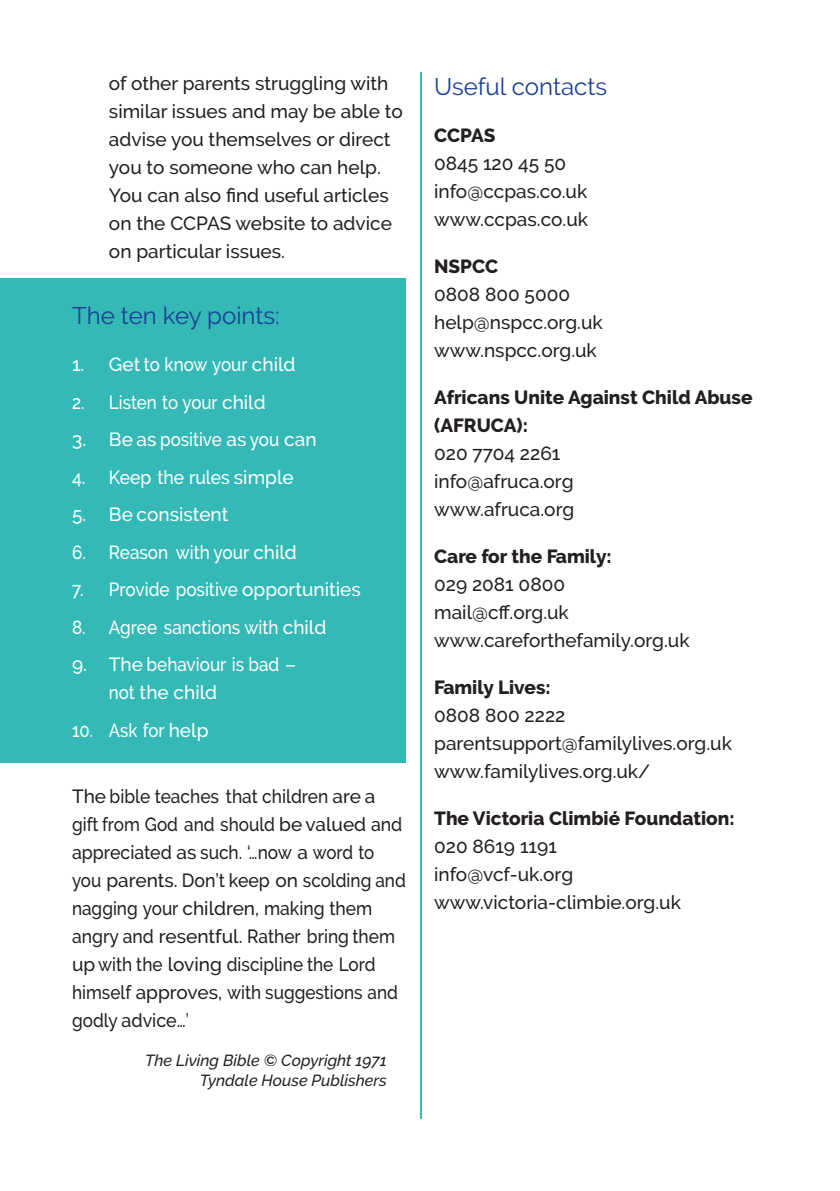
<style>
.page{position:relative;width:840px;height:1191px;background:#fff}
.page>*{position:absolute;margin:0;border:0;box-sizing:border-box;transform-origin:0 0}
.Subheading{font:24px "Raleway";color:#1b3f94}
.Body_copy{font:500 19px/28px "Raleway";color:#231f20}
.Body_no_space_afte{font:500 19px "Raleway";color:#231f20}
.Body_no_space_afte-2{font:800 19px/28px "Raleway";color:#231f20}
.t1{font:500 19px/28px "Raleway";color:#fff}
.t2{font:500 19px "Raleway";color:#fff;scale:.9 1}
.t3{font:500 19px "Raleway";color:#fff;scale:.92 1}
.t4{font:500 19px "Raleway";color:#fff;scale:.89 1}
.t5{font:500 19px "Raleway";color:#fff;scale:.88 1}
.Source{font:italic 500 16px/20px "Raleway";color:#231f20;text-align:right}
</style>
<div class="page">
<div style="left:0;top:278px;width:405px;height:485px;background:#34b9b6"></div>
<hr style="left:420px;top:72px;width:2px;height:1047px;background:#34b9b6">
<p class="Body_copy" style="left:109px;top:69px;width:295px">of other parents struggling with similar issues and may be able to advise you themselves or direct you to someone who can help.<br>You can also find useful articles on the CCPAS website to advice on particular issues.</p>
<p class="Subheading" style="left:72px;top:301px;width:209px">The ten key points:</p>
<p class="t1" style="left:72px;top:350px;width:225px">1. Get to know your child</p>
<p class="t4" style="left:72px;top:391px;width:219px">2. Listen to your child</p>
<p class="t1" style="left:72px;top:425px;width:246px">3. Be as positive as you can</p>
<p class="t3" style="left:72px;top:466px;width:242px">4. Keep the rules simple</p>
<p class="t1" style="left:72px;top:500px;width:158px">5. Be consistent</p>
<p class="t2" style="left:72px;top:541px;width:251px">6. Reason with your child</p>
<p class="t2" style="left:72px;top:578px;width:322px">7. Provide positive opportunities</p>
<p class="t2" style="left:72px;top:616px;width:284px">8. Agree sanctions with child</p>
<p class="t1" style="left:109px;top:650px;width:188px;text-indent:-37px">9. The behaviour is bad – not the child</p>
<p class="t5" style="left:72px;top:719px;width:156px">10. Ask for help</p>
<p class="Body_copy" style="left:72px;top:782px;width:335px">The bible teaches that children are a gift from God and should be valued and appreciated as such. ‘…now a word to you parents. Don’t keep on scolding and nagging your children, making them angry and resentful. Rather bring them up with the loving discipline the Lord himself approves, with suggestions and godly advice…’</p>
<p class="Source" style="left:145px;top:1050px;width:243px">The Living Bible © Copyright 1971<br>Tyndale House Publishers</p>
<p class="Subheading" style="left:434px;top:72px;width:174px">Useful contacts</p>
<p class="Body_no_space_afte-2" style="left:434px;top:121px;width:63px">CCPAS</p>
<p class="Body_no_space_afte" style="left:434px;top:152px;width:133px">0845 120 45 50</p>
<p class="Body_no_space_afte" style="left:434px;top:180px;width:154px">info@ccpas.co.uk</p>
<p class="Body_copy" style="left:434px;top:205px;width:155px">www.ccpas.co.uk</p>
<p class="Body_no_space_afte-2" style="left:434px;top:252px;width:65px">NSPCC</p>
<p class="Body_no_space_afte" style="left:434px;top:283px;width:137px">0808 800 5000</p>
<p class="Body_no_space_afte" style="left:434px;top:311px;width:170px">help@nspcc.org.uk</p>
<p class="Body_copy" style="left:434px;top:336px;width:164px">www.nspcc.org.uk</p>
<p class="Body_no_space_afte-2" style="left:434px;top:383px;width:319px">Africans Unite Against Child Abuse (AFRUCA):</p>
<p class="Body_no_space_afte" style="left:434px;top:442px;width:128px">020 7704 2261</p>
<p class="Body_no_space_afte" style="left:434px;top:470px;width:141px">info@afruca.org</p>
<p class="Body_copy" style="left:434px;top:495px;width:141px">www.afruca.org</p>
<p class="Body_no_space_afte-2" style="left:434px;top:542px;width:179px">Care for the Family:</p>
<p class="Body_no_space_afte" style="left:434px;top:573px;width:132px">029 2081 0800</p>
<p class="Body_no_space_afte" style="left:434px;top:601px;width:136px">mail@cff.org.uk</p>
<p class="Body_copy" style="left:434px;top:626px;width:257px">www.careforthefamily.org.uk</p>
<p class="Body_no_space_afte-2" style="left:434px;top:673px;width:118px">Family Lives:</p>
<p class="Body_no_space_afte" style="left:434px;top:704px;width:133px">0808 800 2222</p>
<p class="Body_copy" style="left:434px;top:729px;width:299px">parentsupport@familylives.org.uk www.familylives.org.uk/</p>
<p class="Body_no_space_afte-2" style="left:434px;top:804px;width:302px">The Victoria Climbié Foundation:</p>
<p class="Body_no_space_afte" style="left:434px;top:835px;width:124px">020 8619 1191</p>
<p class="Body_no_space_afte" style="left:434px;top:863px;width:140px">info@vcf-uk.org</p>
<p class="Body_copy" style="left:434px;top:888px;width:248px">www.victoria-climbie.org.uk</p>
</div>
